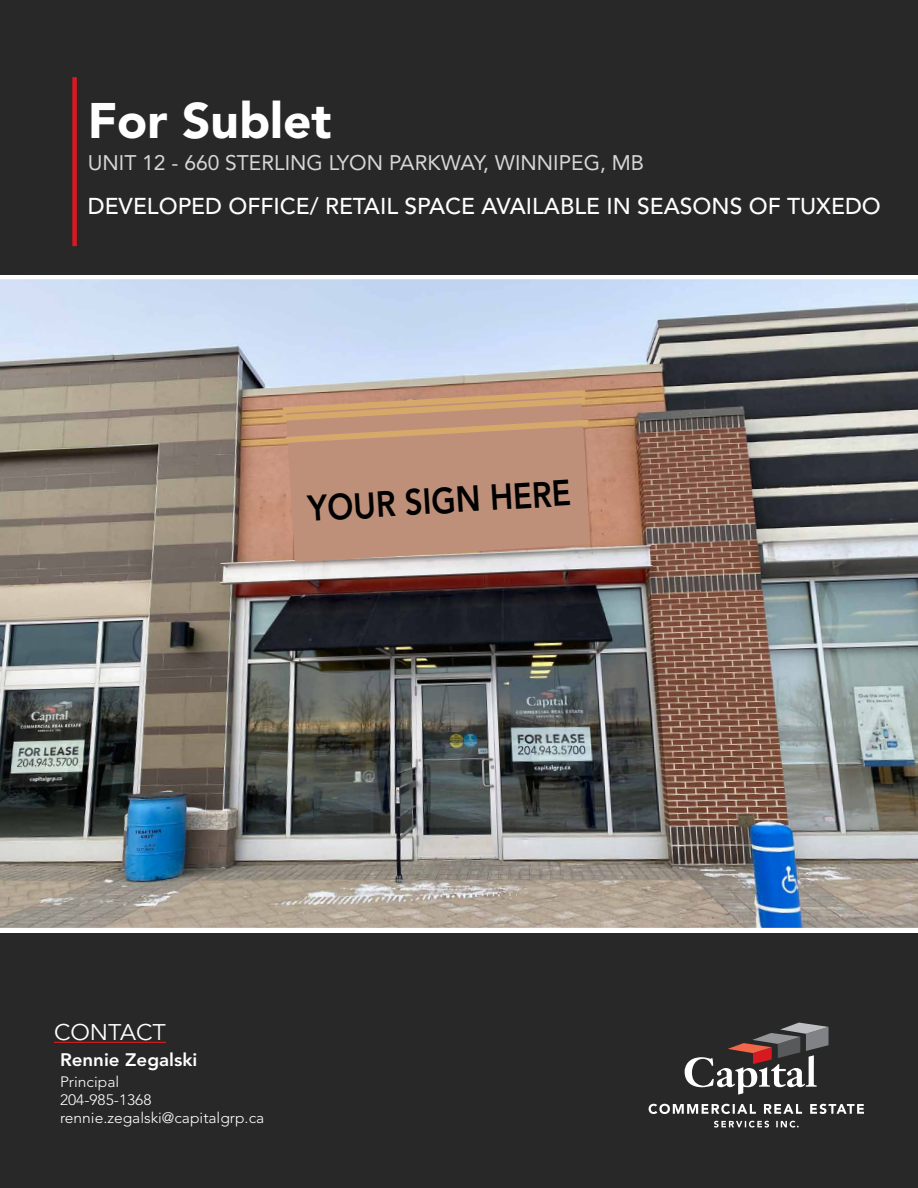
<style>
.page{position:relative;width:918px;height:1188px;background:#fff}
.page>*{position:absolute;margin:0;border:0;box-sizing:border-box;transform-origin:0 0}
.t1{font:900 49.5px "Avenir LT Std";color:#fff}
.t2{font:800 36px "Avenir LT Std";color:#000;scale:.87 1}
.t3{font:500 22.8px "Avenir LT Std";color:#fff}
.t4{font:22.5px "Avenir LT Std";color:#fff;scale:1.04 1}
.t5{font:21px "Avenir LT Std";color:#d5d7d8}
.t6{font:800 18px "Avenir LT Std";color:#fff;scale:1.04 1}
.t7{font:300 15px/18px "Avenir LT Std";color:#fff;scale:1.04 1}
</style>
<div class="page">
<div style="left:0;top:933px;width:918px;height:255px;background:#292829"></div>
<div style="left:0;top:0;width:918px;height:274px;background:#292829"></div>
<svg style="left:649px;top:1023px;width:215px;height:105px"></svg>
<img style="left:0;top:279px;width:918px;height:649px">
<div style="left:72px;top:77px;width:5px;height:169px;background:#d71920"></div>
<hr style="left:54px;top:1042px;width:112px;height:1px;background:#d71920">
<svg style="left:286px;top:446px;width:304px;height:116px;fill:#be8f79"></svg>
<svg style="left:276px;top:387px;width:319px;height:59px"></svg>
<h1 class="t1" style="left:88px;top:91px;width:245px">For Sublet</h1>
<p class="t5" style="left:88px;top:151px;width:558px">UNIT 12 - 660 STERLING LYON PARKWAY, WINNIPEG, MB</p>
<p class="t3" style="left:88px;top:193px;width:795px">DEVELOPED OFFICE/ RETAIL SPACE AVAILABLE IN SEASONS OF TUXEDO</p>
<h2 class="t2" style="left:306px;top:489px;width:305px;rotate:-4deg">YOUR SIGN HERE</h2>
<p class="t4" style="left:54px;top:1019px;width:109px">CONTACT</p>
<p class="t6" style="left:60px;top:1049px;width:134px">Rennie Zegalski</p>
<p class="t7" style="left:60px;top:1073px;width:198px">Principal<br>204-985-1368 rennie.zegalski@capitalgrp.ca</p>
</div>
